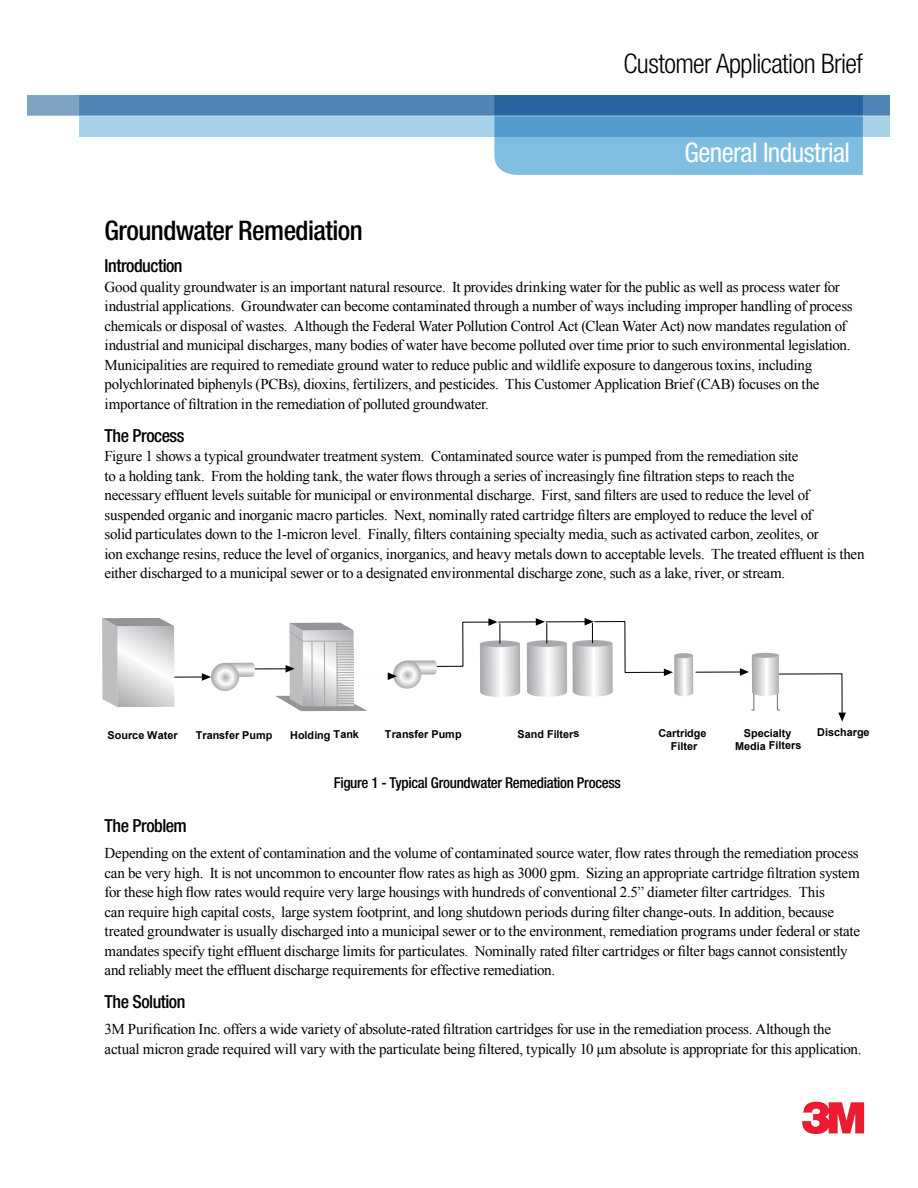
<style>
.page{position:relative;width:918px;height:1188px;background:#fff}
.page>*{position:absolute;margin:0;border:0;box-sizing:border-box;transform-origin:0 0}
.t1{font:300 condensed 27px "Helvetica Neue LT Std";letter-spacing:-.02em;color:#000}
.t2{font:500 condensed 27px "Helvetica Neue LT Std";letter-spacing:-.02em;color:#000}
.t3{font:condensed 27px "Helvetica Neue LT Std";letter-spacing:-.02em;color:#fff}
.t4{font:500 condensed 18px "Helvetica Neue LT Std";letter-spacing:-.025em;color:#000}
.t5{font:15px/19.5px "Times New Roman";letter-spacing:-.02em;color:#000}
.t6{font:500 condensed 15px "Helvetica Neue LT Std";letter-spacing:-.02em;color:#000}
.t7{font:700 10.95px/12.8px "Arial";letter-spacing:-.005em;color:#010101;text-align:center}
</style>
<div class="page">
<div style="left:494px;top:136px;width:369px;height:39px;background:#80bee1"></div>
<div style="left:27px;top:95px;width:863px;height:21px;background:#7da3c5"></div>
<svg style="left:80px;top:95px;width:810px;height:41px"></svg>
<hr style="left:26px;top:116px;width:866px;height:1px;background:#fff">
<svg style="left:802px;top:1102px;width:62px;height:32px"></svg>
<hr style="left:172px;top:676px;width:32px;height:2px;background:#000">
<hr style="left:499px;top:621px;width:39px;height:2px;background:#000">
<svg style="left:527px;top:618px;width:166px;height:79px"></svg>
<hr style="left:546px;top:621px;width:41px;height:1px;background:#000">
<hr style="left:696px;top:671px;width:46px;height:2px;background:#000">
<svg style="left:102px;top:618px;width:73px;height:89px"></svg>
<svg style="left:740px;top:655px;width:106px;height:67px"></svg>
<div style="left:752px;top:653px;width:27px;height:5px;background:#a7a9ac;border-radius:50%"></div>
<hr style="left:251px;top:668px;width:37px;height:1px;background:#000">
<svg style="left:202px;top:663px;width:53px;height:28px"></svg>
<svg style="left:275px;top:618px;width:245px;height:93px"></svg>
<h1 class="t1" style="left:624px;top:48px;width:241px">Customer Application Brief</h1>
<h2 class="t3" style="left:684px;top:137px;width:167px">General Industrial</h2>
<h3 class="t2" style="left:105px;top:214px;width:260px">Groundwater Remediation</h3>
<h4 class="t4" style="left:105px;top:255px;width:80px">Introduction</h4>
<p class="t5" style="left:105px;top:277px;width:750px">Good quality groundwater is an important natural resource. It provides drinking water for the public as well as process water for industrial applications. Groundwater can become contaminated through a number of ways including improper handling of process chemicals or disposal of wastes. Although the Federal Water Pollution Control Act (Clean Water Act) now mandates regulation of industrial and municipal discharges, many bodies of water have become polluted over time prior to such environmental legislation.<br>Municipalities are required to remediate ground water to reduce public and wildlife exposure to dangerous toxins, including polychlorinated biphenyls (PCBs), dioxins, fertilizers, and pesticides. This Customer Application Brief (CAB) focuses on the importance of filtration in the remediation of polluted groundwater.</p>
<h4 class="t4" style="left:105px;top:425px;width:81px">The Process</h4>
<p class="t5" style="left:105px;top:446px;width:761px">Figure 1 shows a typical groundwater treatment system. Contaminated source water is pumped from the remediation site<br>to a holding tank. From the holding tank, the water flows through a series of increasingly fine filtration steps to reach the<br>necessary effluent levels suitable for municipal or environmental discharge. First, sand filters are used to reduce the level of suspended organic and inorganic macro particles. Next, nominally rated cartridge filters are employed to reduce the level of<br>solid particulates down to the 1-micron level. Finally, filters containing specialty media, such as activated carbon, zeolites, or<br>ion exchange resins, reduce the level of organics, inorganics, and heavy metals down to acceptable levels. The treated effluent is then either discharged to a municipal sewer or to a designated environmental discharge zone, such as a lake, river, or stream.</p>
<p class="t7" style="left:108px;top:729px;width:72px">Source Water</p>
<p class="t7" style="left:196px;top:729px;width:78px">Transfer Pump</p>
<p class="t7" style="left:290px;top:729px;width:70px">Holding Tank</p>
<p class="t7" style="left:385px;top:728px;width:78px">Transfer Pump</p>
<p class="t7" style="left:518px;top:728px;width:64px">Sand Filters</p>
<p class="t7" style="left:658px;top:727px;width:50px">Cartridge</p>
<p class="t7" style="left:817px;top:726px;width:54px">Discharge</p>
<p class="t7" style="left:671px;top:740px;width:28px">Filter</p>
<p class="t7" style="left:735px;top:727px;width:68px">Specialty<br>Media Filters</p>
<p class="t6" style="left:334px;top:774px;width:289px">Figure 1 - Typical Groundwater Remediation Process</p>
<h4 class="t4" style="left:105px;top:815px;width:84px">The Problem</h4>
<p class="t5" style="left:105px;top:843px;width:757px">Depending on the extent of contamination and the volume of contaminated source water, flow rates through the remediation process can be very high. It is not uncommon to encounter flow rates as high as 3000 gpm. Sizing an appropriate cartridge filtration system for these high flow rates would require very large housings with hundreds of conventional 2.5” diameter filter cartridges. This<br>can require high capital costs, large system footprint, and long shutdown periods during filter change-outs. In addition, because treated groundwater is usually discharged into a municipal sewer or to the environment, remediation programs under federal or state mandates specify tight effluent discharge limits for particulates. Nominally rated filter cartridges or filter bags cannot consistently and reliably meet the effluent discharge requirements for effective remediation.</p>
<h4 class="t4" style="left:105px;top:991px;width:82px">The Solution</h4>
<p class="t5" style="left:105px;top:1019px;width:758px">3M Purification Inc. offers a wide variety of absolute-rated filtration cartridges for use in the remediation process. Although the actual micron grade required will vary with the particulate being filtered, typically 10 µm absolute is appropriate for this application.</p>
</div>
